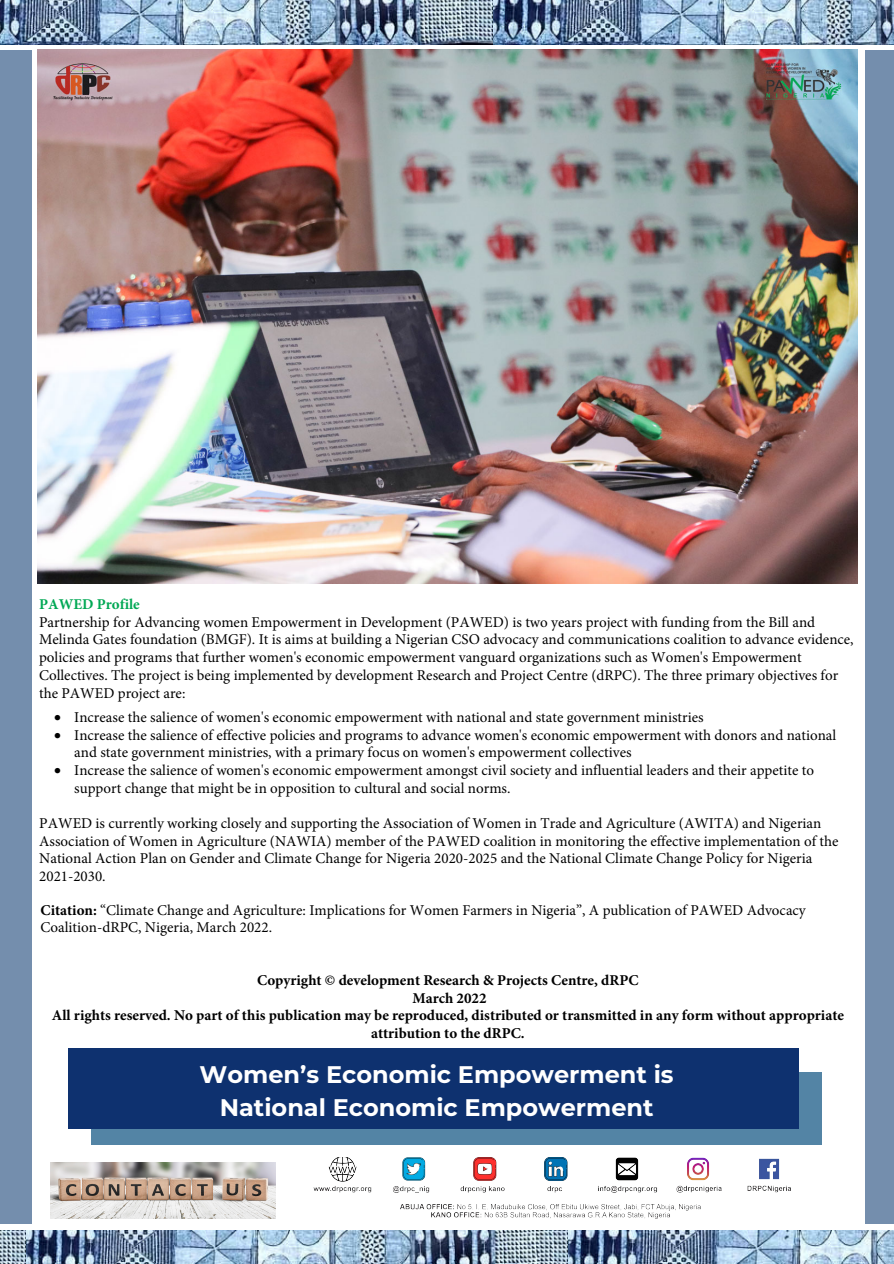
<style>
.page{position:relative;width:894px;height:1264px;background:#fff}
.page>*{position:absolute;margin:0;border:0;box-sizing:border-box;transform-origin:0 0}
.t1{font:700 24px/32.8px "Montserrat";color:#fff;text-align:center}
.t2{font:15px/17.7px "Minion Pro";color:#000}
.t3{font:700 15px/17.5px "Minion Pro";color:#000;text-align:center}
.t4{font:700 15px "Minion Pro";color:#00a854}
.s1{font-weight:700}
</style>
<div class="page">
<img style="left:0;top:1230px;width:893px;height:33px">
<img style="left:0;top:0;width:893px;height:44px">
<div style="left:91px;top:1071px;width:730px;height:73px;background:#5384a5"></div>
<div style="left:68px;top:1048px;width:730px;height:80px;background:#0e316f"></div>
<img style="left:313px;top:1157px;width:478px;height:62px">
<img style="left:51px;top:1162px;width:224px;height:56px">
<img style="left:38px;top:49px;width:818px;height:534px">
<div style="left:865px;top:50px;width:28px;height:1173px;background:#748ead"></div>
<div style="left:0;top:50px;width:32px;height:1173px;background:#748ead"></div>
<p class="t4" style="left:39px;top:593px;width:102px">PAWED Profile</p>
<p class="t2" style="left:39px;top:613px;width:815px">Partnership for Advancing women Empowerment in Development (PAWED) is two years project with funding from the Bill and Melinda Gates foundation (BMGF). It is aims at building a Nigerian CSO advocacy and communications coalition to advance evidence, policies and programs that further women's economic empowerment vanguard organizations such as Women's Empowerment Collectives. The project is being implemented by development Research and Project Centre (dRPC). The three primary objectives for the PAWED project are:</p>
<p class="t2" style="left:54px;top:708px;width:650px">• Increase the salience of women's economic empowerment with national and state government ministries</p>
<p class="t2" style="left:74px;top:726px;width:763px;text-indent:-20px">• Increase the salience of effective policies and programs to advance women's economic empowerment with donors and national and state government ministries, with a primary focus on women's empowerment collectives</p>
<p class="t2" style="left:74px;top:761px;width:741px;text-indent:-20px">• Increase the salience of women's economic empowerment amongst civil society and influential leaders and their appetite to support change that might be in opposition to cultural and social norms.</p>
<p class="t2" style="left:39px;top:814px;width:800px">PAWED is currently working closely and supporting the Association of Women in Trade and Agriculture (AWITA) and Nigerian Association of Women in Agriculture (NAWIA) member of the PAWED coalition in monitoring the effective implementation of the National Action Plan on Gender and Climate Change for Nigeria 2020-2025 and the National Climate Change Policy for Nigeria 2021-2030.</p>
<p class="t2" style="left:41px;top:901px;width:766px"><span class="s1">Citation:</span> “Climate Change and Agriculture: Implications for Women Farmers in Nigeria”, A publication of PAWED Advocacy<br>Coalition-dRPC, Nigeria, March 2022.</p>
<p class="t3" style="left:52px;top:971px;width:793px">Copyright © development Research &amp; Projects Centre, dRPC<br>March 2022<br>All rights reserved. No part of this publication may be reproduced, distributed or transmitted in any form without appropriate attribution to the dRPC.</p>
<h1 class="t1" style="left:199px;top:1056px;width:475px">Women’s Economic Empowerment is<br>National Economic Empowerment</h1>
</div>
